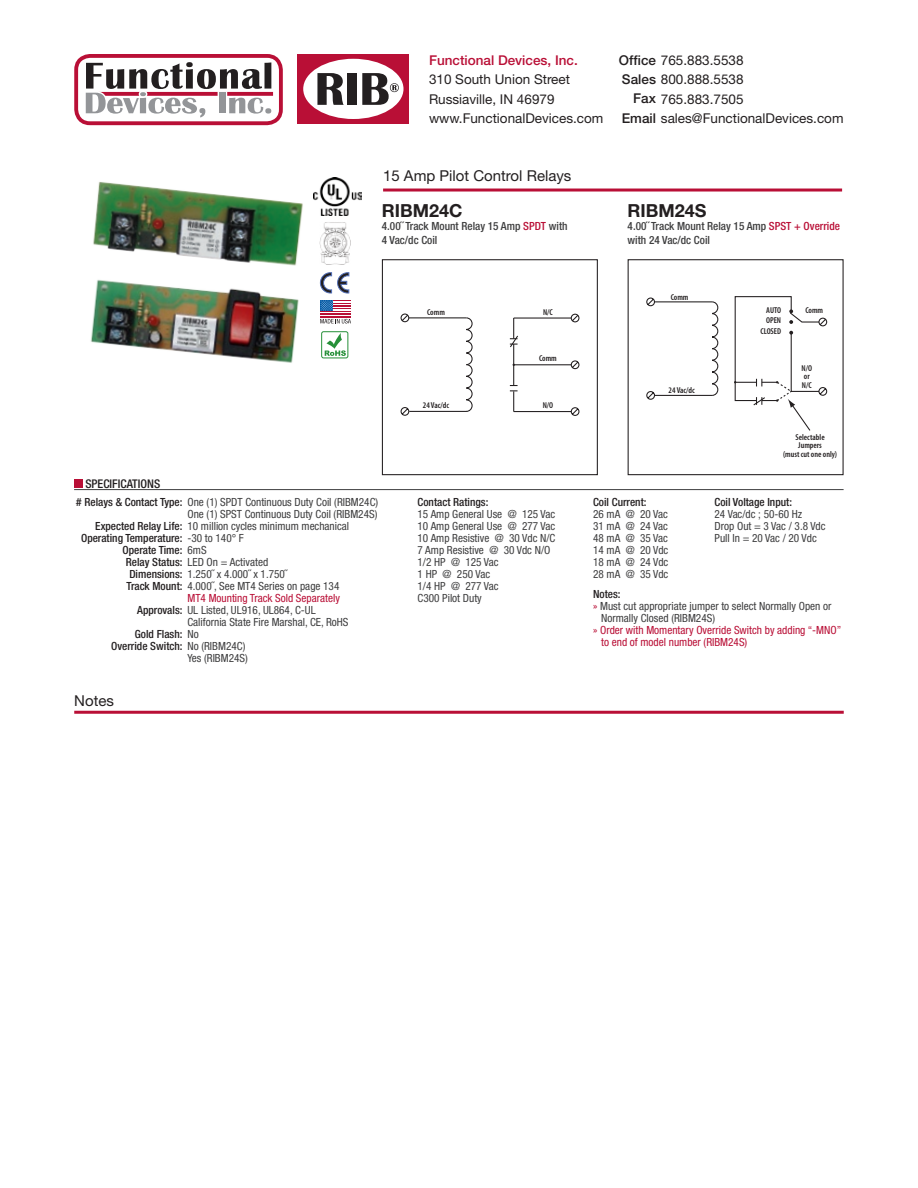
<style>
.page{position:relative;width:918px;height:1188px;background:#fff}
.page>*{position:absolute;margin:0;border:0;box-sizing:border-box;transform-origin:0 0}
.t1{font:700 18px "Helvetica Neue";color:#231f20}
.t2{font:15px "Helvetica Neue";color:#231f20}
.t3{font:13.5px/19.5px "Helvetica Neue";color:#231f20}
.t4{font:500 13.5px "Helvetica Neue";color:#b90f36}
.t5{font:500 condensed 12px "Helvetica Neue";color:#231f20}
.t6{font:condensed 11.25px/12px "Helvetica Neue";color:#3e3e3f}
.t7{font:500 condensed 11.25px "Helvetica Neue";color:#231f20}
.t8{font:condensed 11.25px/12px "Helvetica Neue";color:#b90f36}
.t9{font:500 condensed 11.25px/13.5px "Helvetica Neue";color:#3e3e3f}
.t10{font:600 condensed 8.55px/8.6px "Myriad Pro";color:#231f20}
.s1{font-weight:500}
.s2{color:#b90f36}
.s3{font-weight:500;color:#231f20}
.s4{font-weight:400;color:#3e3e3f}
</style>
<div class="page">
<hr style="left:74px;top:711px;width:770px;height:3px;background:#b90f36">
<svg style="left:74px;top:54px;width:209px;height:71px"></svg>
<div style="left:298px;top:54px;width:111px;height:70px;background:#b90f36"></div>
<div style="left:303px;top:59px;width:101px;height:60px;background:#fff;border-radius:50%"></div>
<svg style="left:317px;top:73px;width:27px;height:32px"></svg>
<div style="left:348px;top:73px;width:9px;height:32px;background:#231f20"></div>
<svg style="left:362px;top:73px;width:37px;height:32px"></svg>
<hr style="left:383px;top:189px;width:459px;height:3px;background:#b90f36">
<div style="left:74px;top:479px;width:9px;height:9px;background:#b90f36"></div>
<img style="left:314px;top:177px;width:47px;height:39px">
<img style="left:320px;top:222px;width:30px;height:43px">
<svg style="left:338px;top:273px;width:11px;height:20px"></svg>
<svg style="left:320px;top:273px;width:12px;height:20px"></svg>
<hr style="left:320px;top:311px;width:31px;height:1px;background:#b90f36">
<hr style="left:320px;top:314px;width:31px;height:1px;background:#b90f36">
<hr style="left:320px;top:316px;width:31px;height:2px;background:#b90f36">
<svg style="left:320px;top:319px;width:31px;height:5px"></svg>
<svg style="left:321px;top:300px;width:30px;height:11px"></svg>
<svg style="left:325px;top:333px;width:21px;height:23px"></svg>
<div style="left:321px;top:331px;width:27px;height:27px;border:1px solid #269039;border-radius:2px"></div>
<hr style="left:74px;top:489px;width:770px;height:1px;background:#3e3e3f">
<svg style="left:382px;top:259px;width:216px;height:216px"></svg>
<svg style="left:400px;top:313px;width:180px;height:103px"></svg>
<img style="left:93px;top:182px;width:210px;height:84px">
<svg style="left:628px;top:259px;width:216px;height:216px"></svg>
<svg style="left:646px;top:297px;width:73px;height:103px"></svg>
<svg style="left:734px;top:296px;width:94px;height:136px"></svg>
<img style="left:91px;top:279px;width:208px;height:84px">
<p class="t5" style="left:85px;top:476px;width:76px">SPECIFICATIONS</p>
<p class="t4" style="left:429px;top:52px;width:150px">Functional Devices, Inc.</p>
<p class="t3" style="left:429px;top:69px;width:176px">310 South Union Street<br>Russiaville, IN 46979 www.FunctionalDevices.com</p>
<p class="t3" style="left:619px;top:50px;width:126px"><span class="s1">Office</span> 765.883.5538</p>
<p class="t3" style="left:622px;top:69px;width:123px"><span class="s1">Sales</span> 800.888.5538</p>
<p class="t3" style="left:633px;top:89px;width:112px"><span class="s1">Fax</span> 765.883.7505</p>
<p class="t3" style="left:622px;top:108px;width:223px"><span class="s1">Email</span> sales@FunctionalDevices.com</p>
<h2 class="t2" style="left:383px;top:166px;width:190px">15 Amp Pilot Control Relays</h2>
<h1 class="t1" style="left:382px;top:199px;width:82px">RIBM24C</h1>
<p class="t9" style="left:382px;top:219px;width:187px">4.00˝ Track Mount Relay 15 Amp <span class="s2">SPDT</span> with<br>4 Vac/dc Coil</p>
<h1 class="t1" style="left:628px;top:199px;width:81px">RIBM24S</h1>
<p class="t9" style="left:628px;top:219px;width:214px">4.00˝ Track Mount Relay 15 Amp <span class="s2">SPST + Override </span>with 24 Vac/dc Coil</p>
<p class="t10" style="left:427px;top:308px;width:19px">Comm</p>
<p class="t10" style="left:423px;top:401px;width:28px">24 Vac/dc</p>
<p class="t10" style="left:543px;top:308px;width:11px">N/C</p>
<p class="t10" style="left:539px;top:354px;width:19px">Comm</p>
<p class="t10" style="left:543px;top:401px;width:12px">N/O</p>
<p class="t10" style="left:671px;top:293px;width:19px">Comm</p>
<p class="t10" style="left:669px;top:386px;width:28px">24 Vac/dc</p>
<p class="t10" style="left:761px;top:305px;width:22px;line-height:10.6px;text-align:right">AUTO<br>OPEN<br>CLOSED</p>
<p class="t10" style="left:805px;top:306px;width:19px">Comm</p>
<p class="t10" style="left:802px;top:364px;width:12px">N/O or<br>N/C</p>
<p class="t10" style="left:783px;top:433px;width:56px;text-align:center">Selectable<br>Jumpers<br>(must cut one only)</p>
<p class="t6" style="left:95px;top:490px;width:284px;line-height:24px;text-indent:-19px"><span class="s3"># Relays &amp; Contact Type:</span> One (1) SPDT Continuous Duty Coil (RIBM24C)<br><span class="s3">Expected Relay Life:</span> 10 million cycles minimum mechanical</p>
<p class="t7" style="left:81px;top:531px;width:164px">Operating Temperature: <span class="s4">-30 to 140° F</span></p>
<p class="t7" style="left:123px;top:543px;width:86px">Operate Time: <span class="s4">6mS</span></p>
<p class="t6" style="left:126px;top:556px;width:144px"><span class="s3">Relay Status:</span> LED On = Activated</p>
<p class="t6" style="left:129px;top:568px;width:159px"><span class="s3">Dimensions:</span> 1.250˝ x 4.000˝ x 1.750˝</p>
<p class="t6" style="left:127px;top:580px;width:214px"><span class="s3">Track Mount:</span> 4.000˝, See MT4 Series on page 134</p>
<p class="t6" style="left:135px;top:598px;width:182px;line-height:23.9px"><span class="s3">Approvals:</span> UL Listed, UL916, UL864, C-UL<br><span class="s3">Gold Flash:</span> No</p>
<p class="t7" style="left:111px;top:639px;width:136px">Override Switch: <span class="s4">No (RIBM24C)</span></p>
<p class="t6" style="left:187px;top:508px;width:191px">One (1) SPST Continuous Duty Coil (RIBM24S)</p>
<p class="t8" style="left:187px;top:592px;width:154px">MT4 Mounting Track Sold Separately</p>
<p class="t6" style="left:187px;top:616px;width:163px">California State Fire Marshal, CE, RoHS</p>
<p class="t6" style="left:187px;top:652px;width:62px">Yes (RIBM24S)</p>
<h2 class="t2" style="left:74px;top:691px;width:41px">Notes</h2>
<p class="t7" style="left:418px;top:495px;width:72px">Contact Ratings:</p>
<p class="t6" style="left:418px;top:508px;width:139px">15 Amp General Use @ 125 Vac<br>10 Amp General Use @ 277 Vac<br>10 Amp Resistive @ 30 Vdc N/C<br>7 Amp Resistive @ 30 Vdc N/O<br>1/2 HP @ 125 Vac<br>1 HP @ 250 Vac<br>1/4 HP @ 277 Vac<br>C300 Pilot Duty</p>
<p class="t7" style="left:593px;top:496px;width:55px">Coil Current:</p>
<p class="t6" style="left:593px;top:508px;width:77px;text-align:justify">26 mA @ 20 Vac 31 mA @ 24 Vac 48 mA @ 35 Vac 14 mA @ 20 Vdc 18 mA @ 24 Vdc 28 mA @ 35 Vdc</p>
<p class="t7" style="left:715px;top:496px;width:79px">Coil Voltage Input:</p>
<p class="t6" style="left:715px;top:508px;width:112px">24 Vac/dc ; 50-60 Hz<br>Drop Out = 3 Vac / 3.8 Vdc<br>Pull In = 20 Vac / 20 Vdc</p>
<p class="t7" style="left:593px;top:587px;width:29px">Notes:</p>
<p class="t6" style="left:593px;top:600px;width:240px"><span class="s2">»</span> Must cut appropriate jumper to select Normally Open or</p>
<p class="t6" style="left:601px;top:612px;width:115px">Normally Closed (RIBM24S)</p>
<p class="t8" style="left:601px;top:624px;width:242px;text-indent:-8px">» Order with Momentary Override Switch by adding “-MNO” to end of model number (RIBM24S)</p>
</div>
